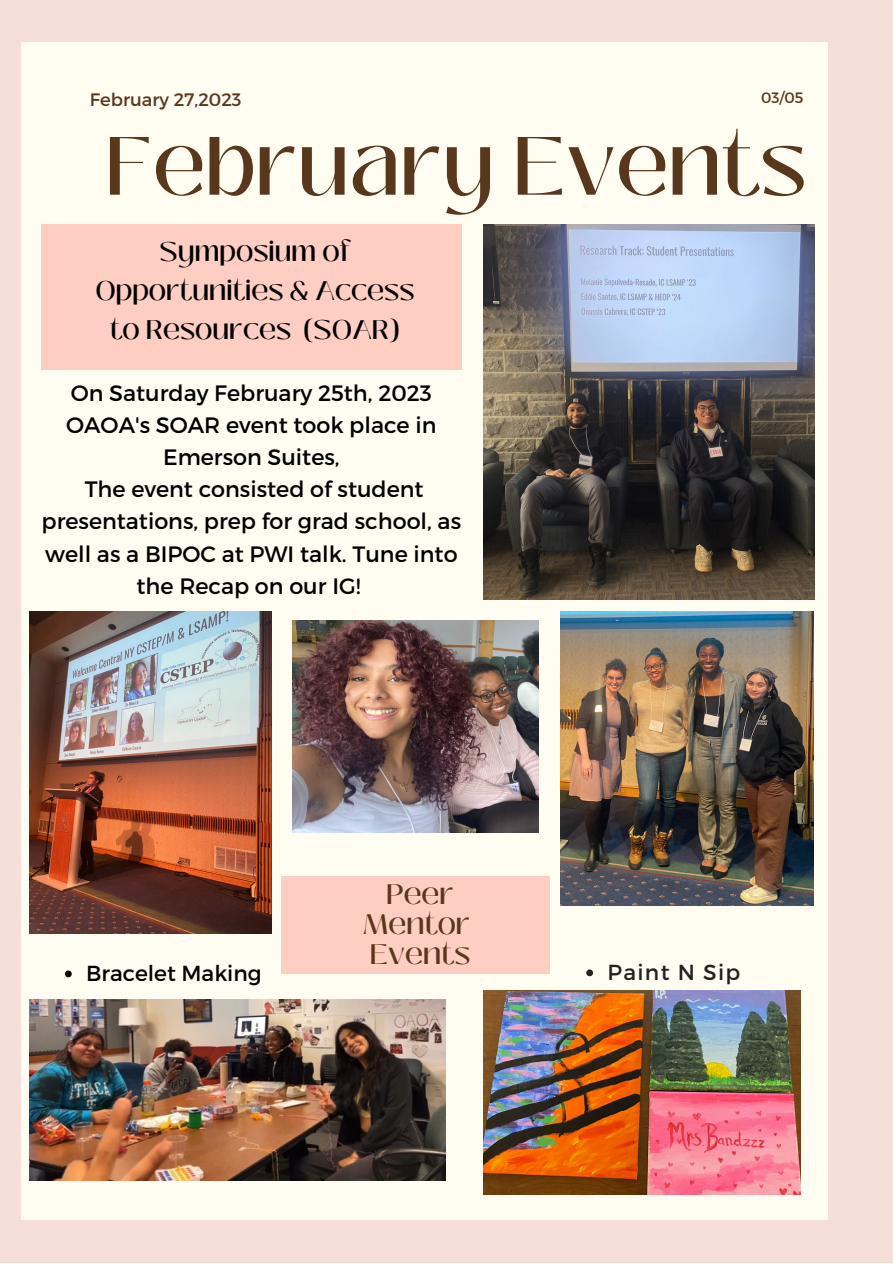
<style>
.page{position:relative;width:893px;height:1264px;background:#fff}
.page>*{position:absolute;margin:0;border:0;box-sizing:border-box;transform-origin:0 0}
.t1{font:500 82.2px "Black Mango";color:#59371c}
.t2{font:500 28.2px/30.5px "Black Mango";color:#59371c;text-align:center}
.t3{font:500 26.85px/38.8px "Black Mango";color:#000;text-align:center}
.t4{font:22.2px/32.2px "Montserrat";color:#000;text-align:center}
.t5{font:21.75px "Montserrat";color:#000}
.t6{font:21.75px "Montserrat";letter-spacing:.06em;color:#222}
.t7{font:18px "Montserrat";color:#59371c}
.t8{font:15px "Montserrat";color:#59371c}
</style>
<div class="page">
<div style="left:0;top:0;width:892px;height:1262px;background:#f6ded9"></div>
<div style="left:21px;top:42px;width:806px;height:1177px;background:#fffcf2"></div>
<div style="left:281px;top:876px;width:268px;height:97px;background:#ffcec3"></div>
<img style="left:483px;top:990px;width:317px;height:204px">
<div style="left:41px;top:224px;width:421px;height:145px;background:#ffcec3"></div>
<img style="left:293px;top:620px;width:245px;height:212px">
<img style="left:560px;top:611px;width:253px;height:294px">
<img style="left:29px;top:999px;width:416px;height:181px">
<img style="left:483px;top:224px;width:331px;height:376px">
<img style="left:29px;top:611px;width:242px;height:322px">
<svg style="left:586px;top:969px;width:7px;height:7px"></svg>
<svg style="left:65px;top:970px;width:7px;height:7px"></svg>
<p class="t7" style="left:90px;top:88px;width:153px">February 27,2023</p>
<p class="t8" style="left:761px;top:88px;width:44px">03/05</p>
<h1 class="t1" style="left:105px;top:104px;width:702px">February Events</h1>
<p class="t3" style="left:95px;top:233px;width:320px">Symposium of<br>Opportunities &amp; Access to Resources (SOAR)</p>
<p class="t4" style="left:42px;top:375px;width:421px">On Saturday February 25th, 2023<br>OAOA's SOAR event took place in<br>Emerson Suites,<br>The event consisted of student presentations, prep for grad school, as well as a BIPOC at PWI talk. Tune into the Recap on our IG!</p>
<p class="t5" style="left:86px;top:958px;width:177px">Bracelet Making</p>
<p class="t2" style="left:363px;top:878px;width:109px">Peer<br>Mentor<br>Events</p>
<p class="t6" style="left:607px;top:957px;width:134px">Paint N Sip</p>
</div>
